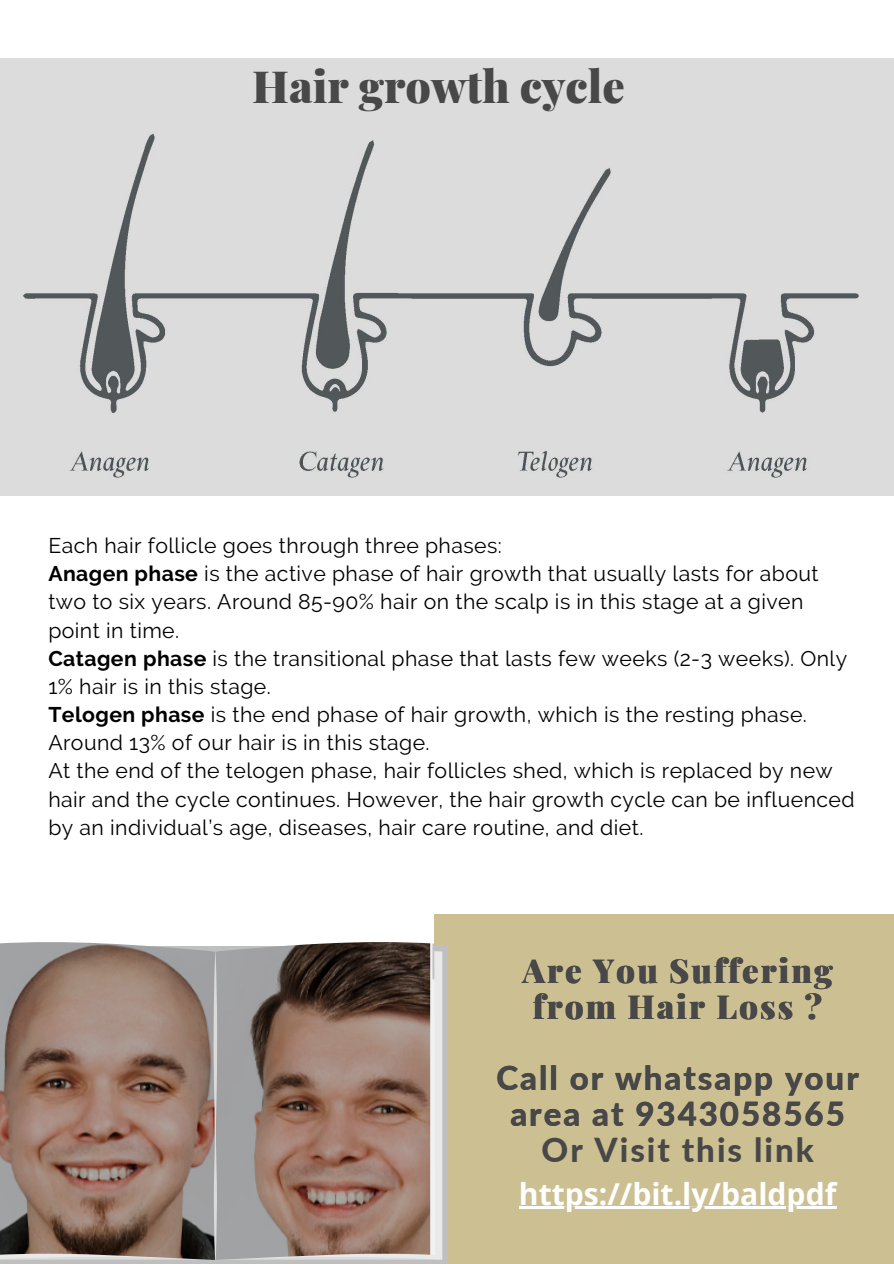
<style>
.page{position:relative;width:894px;height:1264px;background:#fff}
.page>*{position:absolute;margin:0;border:0;box-sizing:border-box;transform-origin:0 0}
.t1{font:900 44.4px "Playfair Display";color:#484848}
.t2{font:800 33px/36px "Lato";letter-spacing:.06em;color:#484848;text-align:center}
.t3{font:900 33px/36px "Playfair Display";letter-spacing:.06em;color:#484848;text-align:center}
.t4{font:700 30.15px "Open Sans";color:#fff}
.t5{font:21.15px/28.2px "Raleway";letter-spacing:.02em;color:#000}
.s1{font-weight:700}
</style>
<div class="page">
<div style="left:434px;top:914px;width:459px;height:349px;background:#ccbf92"></div>
<img style="left:0;top:58px;width:893px;height:437px">
<div style="left:0;top:946px;width:447px;height:317px;background:linear-gradient(to right,#bfbfbf,#bfbfbf)"></div>
<img style="left:0;top:942px;width:435px;height:317px">
<svg style="left:215px;top:947px;width:227px;height:312px;background:#907a70"></svg>
<svg style="left:213px;top:951px;width:4px;height:308px"></svg>
<hr style="left:518px;top:1206px;width:318px;height:2px;background:#fff">
<p class="t1" style="left:252px;top:55px;width:374px">Hair growth cycle</p>
<p class="t5" style="left:48px;top:531px;width:455px">Each hair follicle goes through three phases:</p>
<p class="t5" style="left:48px;top:559px;width:771px"><span class="s1">Anagen phase</span> is the active phase of hair growth that usually lasts for about two to six years. Around 85-90% hair on the scalp is in this stage at a given point in time.</p>
<p class="t5" style="left:48px;top:644px;width:800px"><span class="s1">Catagen phase</span> is the transitional phase that lasts few weeks (2-3 weeks). Only<br>1% hair is in this stage.</p>
<p class="t5" style="left:48px;top:700px;width:759px"><span class="s1">Telogen phase</span> is the end phase of hair growth, which is the resting phase.<br>Around 13% of our hair is in this stage.</p>
<p class="t5" style="left:48px;top:756px;width:807px">At the end of the telogen phase, hair follicles shed, which is replaced by new hair and the cycle continues. However, the hair growth cycle can be influenced by an individual’s age, diseases, hair care routine, and diet.</p>
<p class="t3" style="left:522px;top:951px;width:312px">Are You Suffering from Hair Loss ?</p>
<p class="t2" style="left:496px;top:1059px;width:363px">Call or whatsapp your area at 9343058565</p>
<p class="t2" style="left:541px;top:1131px;width:273px">Or Visit this link</p>
<p class="t4" style="left:518px;top:1172px;width:319px">https://bit.ly/baldpdf</p>
</div>
